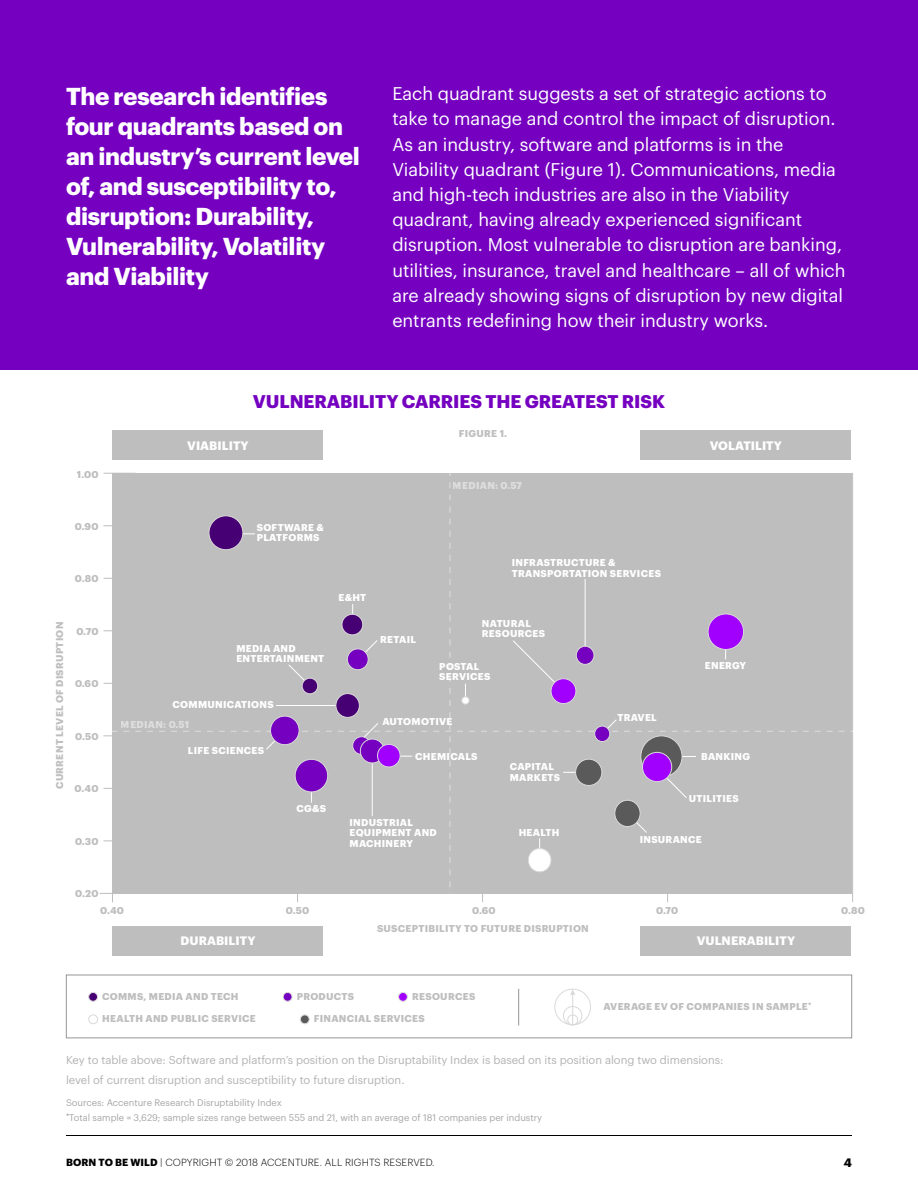
<style>
.page{position:relative;width:918px;height:1188px;background:#fff}
.page>*{position:absolute;margin:0;border:0;box-sizing:border-box;transform-origin:0 0}
.t1{font:700 24px/30px "Graphik";letter-spacing:-.015em;color:#fff}
.t2{font:18px/25.2px "Graphik";color:#fff}
.t3{font:700 18px "Graphik";letter-spacing:-.005em;color:#7500c0}
.t4{font:700 12px "Graphik";letter-spacing:.005em;color:#fff}
.t5{font:700 12px "Graphik";color:#000}
.t6{font:11.25px/19.6px "Graphik";color:#b3b3b3}
.t7{font:300 10.2px "Graphik";letter-spacing:.01em;color:#000}
.t8{font:700 9.75px/10.5px "Graphik";letter-spacing:.03em;color:#fff}
.t9{font:700 9.75px "Graphik";letter-spacing:.03em;color:#bebebe}
.t10{font:700 9.75px "Graphik";letter-spacing:.03em;color:#bfbfbf}
.t11{font:9.3px/15px "Graphik";color:#a6a6a6}
.s1{font-weight:700}
</style>
<div class="page">
<hr style="left:66px;top:1135px;width:786px;height:1px;background:#000">
<div style="left:0;top:0;width:918px;height:369px;background:#7500c0"></div>
<div style="left:113px;top:430px;width:210px;height:30px;background:#bebebe"></div>
<div style="left:113px;top:926px;width:210px;height:29px;background:#bebebe"></div>
<div style="left:640px;top:430px;width:211px;height:30px;background:#bebebe"></div>
<div style="left:640px;top:926px;width:211px;height:29px;background:#bebebe"></div>
<div style="left:283px;top:992px;width:9px;height:9px;background:#7500c0;border-radius:50%"></div>
<div style="left:283px;top:992px;width:9px;height:9px;border:1px solid #d9d9d9;border-radius:50%"></div>
<div style="left:399px;top:992px;width:8px;height:9px;background:#a100ff;border-radius:50%"></div>
<div style="left:398px;top:992px;width:10px;height:9px;border:1px solid #d9d9d9;border-radius:50%"></div>
<div style="left:89px;top:992px;width:9px;height:9px;background:#460073;border-radius:50%"></div>
<div style="left:89px;top:992px;width:9px;height:9px;border:1px solid #d9d9d9;border-radius:50%"></div>
<div style="left:89px;top:1015px;width:9px;height:9px;border:1px solid #d9d9d9;border-radius:50%"></div>
<div style="left:300px;top:1015px;width:9px;height:9px;background:#5a5a5a;border-radius:50%"></div>
<div style="left:300px;top:1015px;width:9px;height:9px;border:1px solid #d9d9d9;border-radius:50%"></div>
<hr style="left:100px;top:893px;width:752px;height:1px;background:#bebebe">
<hr style="left:104px;top:841px;width:31px;height:1px;background:#bebebe">
<hr style="left:104px;top:788px;width:31px;height:1px;background:#bebebe">
<hr style="left:104px;top:735px;width:31px;height:1px;background:#bebebe">
<hr style="left:104px;top:683px;width:31px;height:1px;background:#bebebe">
<hr style="left:104px;top:630px;width:31px;height:1px;background:#bebebe">
<hr style="left:104px;top:578px;width:31px;height:1px;background:#bebebe">
<hr style="left:104px;top:525px;width:31px;height:1px;background:#bebebe">
<hr style="left:104px;top:473px;width:31px;height:1px;background:#bebebe">
<div style="left:111px;top:472px;width:742px;height:431px;background:#bebebe"></div>
<div style="left:347px;top:649px;width:21px;height:21px;background:#7500c0;border-radius:50%"></div>
<div style="left:347px;top:649px;width:22px;height:21px;border:1px solid #d9d9d9;border-radius:50%"></div>
<div style="left:554px;top:989px;width:37px;height:36px;border:1px solid #d9d9d9;border-radius:50%"></div>
<div style="left:563px;top:1006px;width:19px;height:19px;border:1px solid #d9d9d9;border-radius:50%"></div>
<div style="left:567px;top:1015px;width:11px;height:10px;border:1px solid #d9d9d9;border-radius:50%"></div>
<hr style="left:572px;top:993px;width:1px;height:32px;background:#d9d9d9">
<svg style="left:570px;top:989px;width:5px;height:6px"></svg>
<div style="left:66px;top:975px;width:786px;height:63px;border:1px solid #969696"></div>
<hr style="left:518px;top:989px;width:1px;height:37px;background:#969696">
<h1 class="t1" style="left:66px;top:79px;width:295px">The research identifies four quadrants based on an industry’s current level of, and susceptibility to, disruption: Durability,<br>Vulnerability, Volatility and Viability</h1>
<p class="t2" style="left:392px;top:80px;width:455px">Each quadrant suggests a set of strategic actions to take to manage and control the impact of disruption.<br>As an industry, software and platforms is in the Viability quadrant (Figure 1). Communications, media and high-tech industries are also in the Viability quadrant, having already experienced significant disruption. Most vulnerable to disruption are banking, utilities, insurance, travel and healthcare – all of which are already showing signs of disruption by new digital entrants redefining how their industry works.</p>
<p class="t3" style="left:253px;top:387px;width:414px">VULNERABILITY CARRIES THE GREATEST RISK</p>
<p class="t9" style="left:77px;top:467px;width:23px">1.00</p>
<p class="t9" style="left:75px;top:519px;width:25px">0.90</p>
<p class="t9" style="left:75px;top:571px;width:25px">0.80</p>
<p class="t10" style="left:52px;top:789px;width:169px;rotate:-90deg">CURRENT LEVEL OF DISRUPTION</p>
<p class="t9" style="left:76px;top:624px;width:24px">0.70</p>
<p class="t9" style="left:75px;top:676px;width:25px">0.60</p>
<p class="t9" style="left:75px;top:729px;width:25px">0.50</p>
<p class="t9" style="left:75px;top:781px;width:25px">0.40</p>
<p class="t9" style="left:75px;top:834px;width:25px">0.30</p>
<p class="t4" style="left:187px;top:436px;width:63px">VIABILITY</p>
<p class="t10" style="left:459px;top:426px;width:50px">FIGURE 1.</p>
<p class="t8" style="left:453px;top:480px;width:71px">MEDIAN: 0.57</p>
<p class="t4" style="left:710px;top:436px;width:74px">VOLATILITY</p>
<p class="t8" style="left:257px;top:521px;width:69px">SOFTWARE &amp;<br>PLATFORMS</p>
<p class="t8" style="left:236px;top:642px;width:89px">MEDIA AND<br>ENTERTAINMENT</p>
<p class="t8" style="left:173px;top:699px;width:103px">COMMUNICATIONS</p>
<p class="t8" style="left:188px;top:744px;width:78px">LIFE SCIENCES</p>
<p class="t8" style="left:121px;top:718px;width:70px">MEDIAN: 0.51</p>
<p class="t8" style="left:297px;top:802px;width:31px">CG&amp;S</p>
<p class="t8" style="left:338px;top:591px;width:29px">E&amp;HT</p>
<p class="t8" style="left:380px;top:633px;width:37px">RETAIL</p>
<p class="t8" style="left:512px;top:556px;width:151px">INFRASTRUCTURE &amp;<br>TRANSPORTATION SERVICES</p>
<p class="t8" style="left:482px;top:617px;width:65px">NATURAL<br>RESOURCES</p>
<p class="t8" style="left:439px;top:660px;width:53px">POSTAL<br>SERVICES</p>
<p class="t8" style="left:382px;top:716px;width:72px">AUTOMOTIVE</p>
<p class="t8" style="left:415px;top:750px;width:64px">CHEMICALS</p>
<p class="t8" style="left:510px;top:761px;width:52px">CAPITAL<br>MARKETS</p>
<p class="t8" style="left:617px;top:711px;width:41px">TRAVEL</p>
<p class="t8" style="left:705px;top:660px;width:43px">ENERGY</p>
<p class="t8" style="left:701px;top:750px;width:50px">BANKING</p>
<p class="t8" style="left:689px;top:792px;width:51px">UTILITIES</p>
<p class="t8" style="left:350px;top:816px;width:89px">INDUSTRIAL<br>EQUIPMENT AND<br>MACHINERY</p>
<p class="t8" style="left:519px;top:826px;width:42px">HEALTH</p>
<p class="t8" style="left:640px;top:834px;width:63px">INSURANCE</p>
<p class="t9" style="left:75px;top:886px;width:25px">0.20</p>
<p class="t9" style="left:100px;top:903px;width:25px">0.40</p>
<p class="t9" style="left:286px;top:903px;width:25px">0.50</p>
<p class="t9" style="left:472px;top:903px;width:25px">0.60</p>
<p class="t9" style="left:656px;top:903px;width:24px">0.70</p>
<p class="t9" style="left:841px;top:903px;width:25px">0.80</p>
<p class="t4" style="left:180px;top:932px;width:77px">DURABILITY</p>
<p class="t10" style="left:377px;top:921px;width:213px">SUSCEPTIBILITY TO FUTURE DISRUPTION</p>
<p class="t4" style="left:697px;top:932px;width:100px">VULNERABILITY</p>
<p class="t9" style="left:297px;top:989px;width:59px">PRODUCTS</p>
<p class="t9" style="left:412px;top:989px;width:65px">RESOURCES</p>
<p class="t9" style="left:102px;top:989px;width:138px">COMMS, MEDIA AND TECH</p>
<p class="t9" style="left:102px;top:1011px;width:155px">HEALTH AND PUBLIC SERVICE</p>
<p class="t9" style="left:314px;top:1011px;width:113px">FINANCIAL SERVICES</p>
<p class="t9" style="left:604px;top:999px;width:209px">AVERAGE EV OF COMPANIES IN SAMPLE<sup>*</sup></p>
<p class="t6" style="left:66px;top:1049px;width:659px">Key to table above: Software and platform’s position on the Disruptability Index is based on its position along two dimensions: level of current disruption and susceptibility to future disruption.</p>
<p class="t11" style="left:66px;top:1094px;width:478px">Sources: Accenture Research Disruptability Index<br><sup>*</sup>Total sample = 3,629; sample sizes range between 555 and 21, with an average of 181 companies per industry</p>
<p class="t7" style="left:66px;top:1155px;width:370px"><span class="s1">BORN TO BE WILD</span> | COPYRIGHT © 2018 ACCENTURE. ALL RIGHTS RESERVED.</p>
<p class="t5" style="left:844px;top:1153px;width:10px">4</p>
</div>
